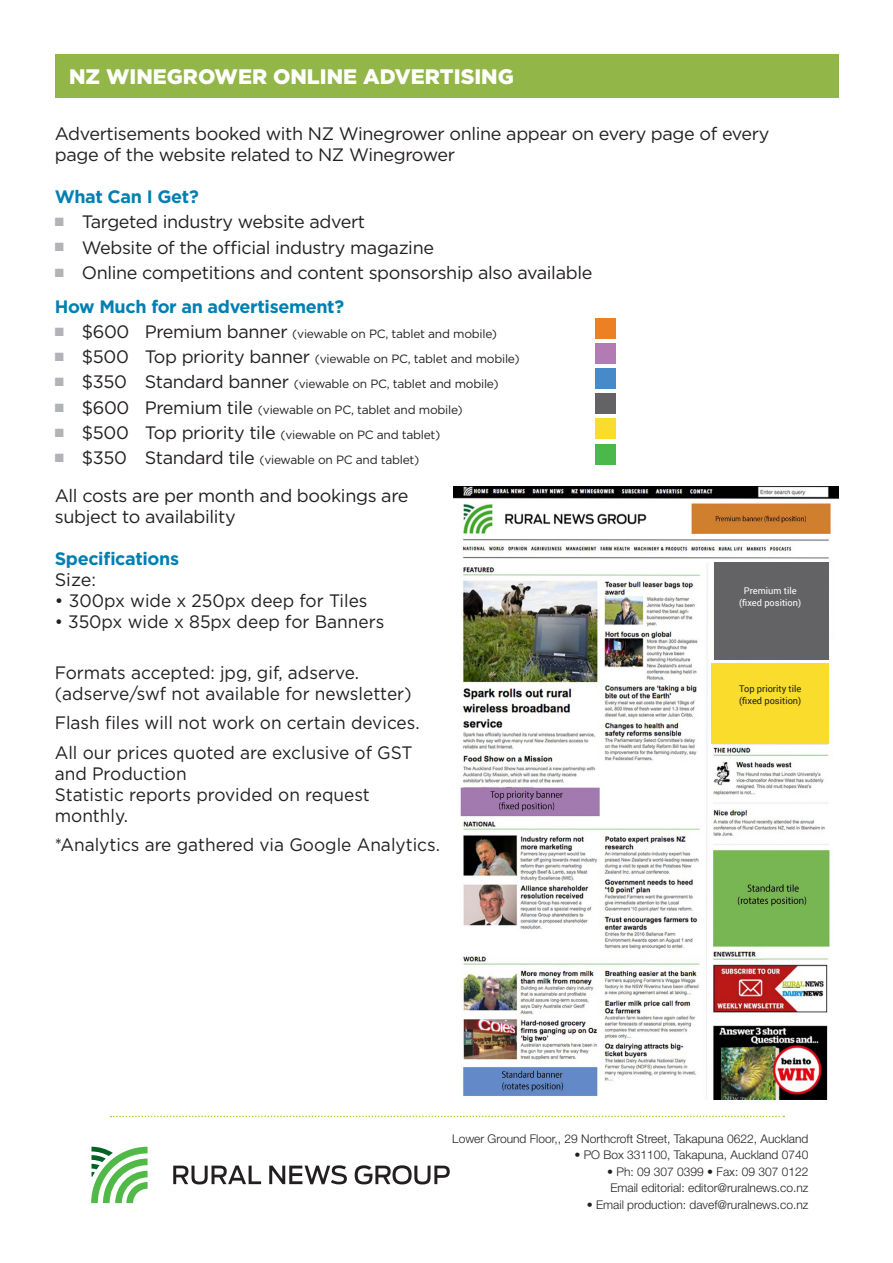
<style>
.page{position:relative;width:893px;height:1263px;background:#fff}
.page>*{position:absolute;margin:0;border:0;box-sizing:border-box;transform-origin:0 0}
.t1{font:900 21px "Gotham";color:#fff}
.t2{font:18px/21px "Gotham";letter-spacing:-.02em;color:#231f20}
.t3{font:18px/21px "Gotham";color:#231f20;scale:.96 1}
.t4{font:700 18px "Gotham";letter-spacing:-.02em;color:#007fb1}
.t5{font:18px "Gotham";color:#231f20}
.t6{font:12px "Gotham";letter-spacing:-.02em;color:#231f20}
.t7{font:300 12px "Helvetica Neue LT Pro";color:#231f20}
.t8{font:9.3px "Roboto";color:#231f20}
.t9{font:9.3px "Roboto";color:#fff}
.s1{color:#b2b3b7}
.s2{font-size:18px}
</style>
<div class="page">
<div style="left:55px;top:55px;width:783px;height:43px;background:#92b647"></div>
<svg style="left:173px;top:1165px;width:88px;height:19px"></svg>
<svg style="left:269px;top:1165px;width:78px;height:19px"></svg>
<svg style="left:355px;top:1165px;width:95px;height:19px"></svg>
<svg style="left:91px;top:1147px;width:57px;height:56px"></svg>
<div style="left:595px;top:343px;width:21px;height:20px;background:#b27bb4"></div>
<div style="left:595px;top:318px;width:21px;height:20px;background:#ed8023"></div>
<div style="left:595px;top:368px;width:21px;height:20px;background:#468ac9"></div>
<div style="left:595px;top:418px;width:21px;height:21px;background:#f9dc2c"></div>
<div style="left:595px;top:444px;width:21px;height:21px;background:#4bb84b"></div>
<svg style="left:111px;top:1116px;width:673px;height:1px"></svg>
<div style="left:595px;top:393px;width:21px;height:21px;background:#636366"></div>
<img style="left:453px;top:486px;width:385px;height:613px">
<div style="left:712px;top:663px;width:117px;height:80px;background:#f9dc2c"></div>
<div style="left:714px;top:562px;width:115px;height:98px;background:#636366"></div>
<p class="t1" style="left:69px;top:64px;width:446px">NZ WINEGROWER ONLINE ADVERTISING</p>
<p class="t2" style="left:55px;top:122px;width:716px">Advertisements booked with NZ Winegrower online appear on every page of every page of the website related to NZ Winegrower</p>
<p class="t4" style="left:55px;top:185px;width:146px">What Can I Get?</p>
<p class="t2" style="left:55px;top:211px;width:312px"><span class="s1">■</span> Targeted industry website advert</p>
<p class="t2" style="left:55px;top:236px;width:381px"><span class="s1">■</span> Website of the official industry magazine</p>
<p class="t2" style="left:55px;top:262px;width:539px"><span class="s1">■</span> Online competitions and content sponsorship also available</p>
<p class="t4" style="left:55px;top:294px;width:291px">How Much for an advertisement?</p>
<p class="t6" style="left:55px;top:326px;width:444px"><sup>■</sup> <span class="s2">$600 Premium banner</span> (viewable on PC, tablet and mobile)</p>
<p class="t6" style="left:55px;top:351px;width:466px"><sup>■</sup> <span class="s2">$500 Top priority banner</span> (viewable on PC, tablet and mobile)</p>
<p class="t6" style="left:55px;top:377px;width:445px"><sup>■</sup> <span class="s2">$350 Standard banner</span> (viewable on PC, tablet and mobile)</p>
<p class="t6" style="left:55px;top:402px;width:409px"><sup>■</sup> <span class="s2">$600 Premium tile</span> (viewable on PC, tablet and mobile)</p>
<p class="t6" style="left:55px;top:427px;width:387px"><sup>■</sup> <span class="s2">$500 Top priority tile</span> (viewable on PC and tablet)</p>
<p class="t6" style="left:55px;top:452px;width:366px"><sup>■</sup> <span class="s2">$350 Standard tile</span> (viewable on PC and tablet)</p>
<p class="t2" style="left:55px;top:485px;width:355px">All costs are per month and bookings are subject to availability</p>
<p class="t4" style="left:55px;top:547px;width:126px">Specifications</p>
<p class="t2" style="left:55px;top:569px;width:43px">Size:</p>
<p class="t5" style="left:55px;top:589px;width:314px">• 300px wide x 250px deep for Tiles</p>
<p class="t3" style="left:55px;top:611px;width:345px">• 350px wide x 85px deep for Banners</p>
<p class="t3" style="left:55px;top:661px;width:373px">Formats accepted: jpg, gif, adserve. (adserve/swf not available for newsletter)</p>
<p class="t3" style="left:55px;top:712px;width:382px">Flash files will not work on certain devices.</p>
<p class="t3" style="left:55px;top:741px;width:374px">All our prices quoted are exclusive of GST and Production<br>Statistic reports provided on request monthly.</p>
<p class="t3" style="left:55px;top:834px;width:403px">*Analytics are gathered via Google Analytics.</p>
<p class="t9" style="left:744px;top:584px;width:54px">Premium tile</p>
<p class="t9" style="left:739px;top:596px;width:64px">(fixed position)</p>
<p class="t8" style="left:739px;top:682px;width:64px">Top priority tile</p>
<p class="t8" style="left:739px;top:694px;width:64px">(fixed position)</p>
<p class="t7" style="left:452px;top:1131px;width:358px">Lower Ground Floor,, 29 Northcroft Street, Takapuna 0622, Auckland</p>
<p class="t7" style="left:574px;top:1148px;width:236px">• PO Box 331100, Takapuna, Auckland 0740</p>
<p class="t7" style="left:607px;top:1164px;width:203px">• Ph: 09 307 0399 • Fax: 09 307 0122</p>
<p class="t7" style="left:610px;top:1181px;width:200px">Email editorial: editor@ruralnews.co.nz</p>
<p class="t7" style="left:587px;top:1197px;width:223px">• Email production: davef@ruralnews.co.nz</p>
</div>
